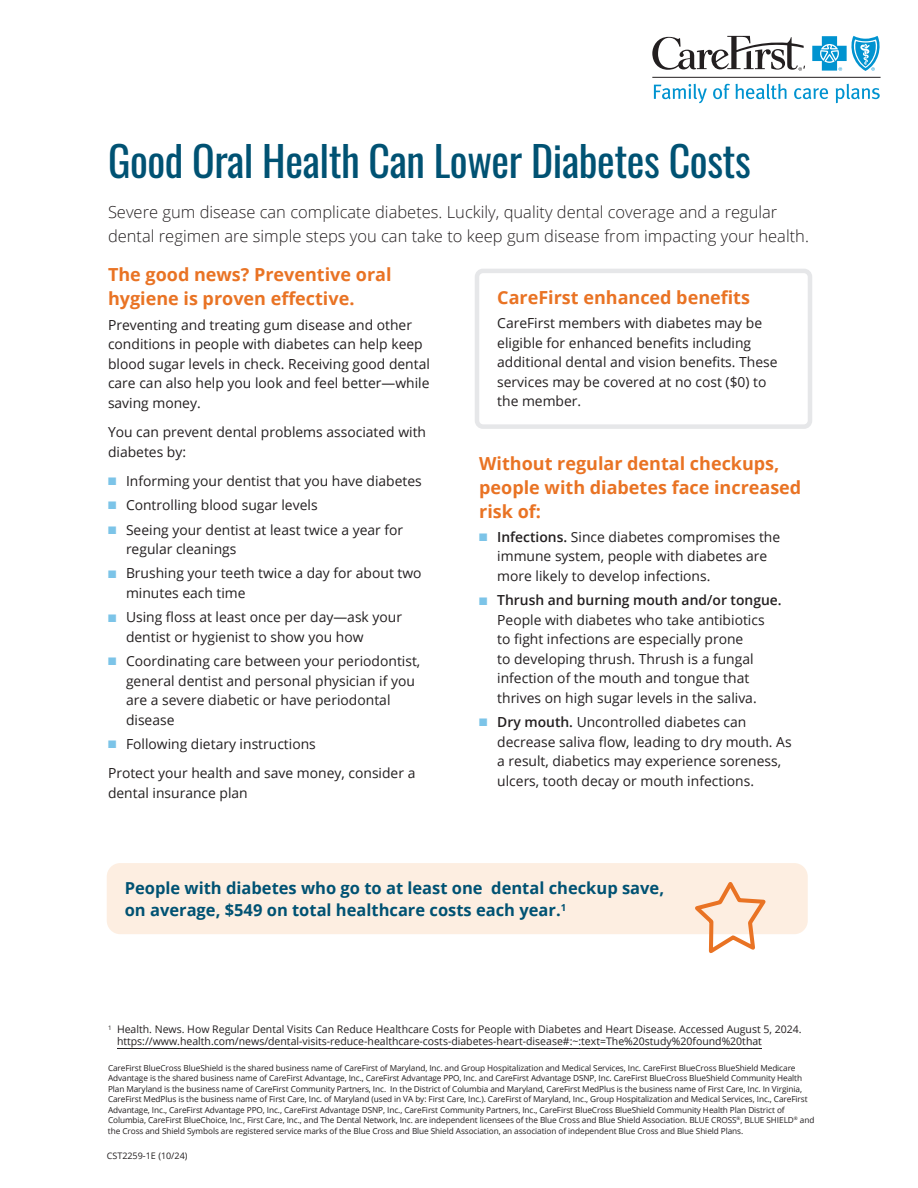
<style>
.page{position:relative;width:918px;height:1188px;background:#fff}
.page>*{position:absolute;margin:0;border:0;box-sizing:border-box;transform-origin:0 0}
.FLI-H1_Header{font:42px "Oswald";letter-spacing:-.01em;color:#005273}
.FLI-H2_Header{font:700 18px/24px "Open Sans";color:#e97324}
.FLI-IntroParagraph{font:300 16.5px/24px "Open Sans";color:#231f20}
.t1{font:700 16.5px/22.5px "Open Sans";color:#005273}
.FLI-BodyText{font:13.8px/19.5px "Open Sans";color:#231f20}
.FLI-Footnotes{font:10.5px/12px "Open Sans";color:#231f20}
.t2{font:9px "Open Sans";color:#231f20}
.ALL-Disclaimer{font:8.25px/10.5px "Open Sans";letter-spacing:-.01em;color:#231f20}
.s1{color:#7cc4e8}
.s2{font-weight:600}
</style>
<div class="page">
<svg style="left:812px;top:36px;width:68px;height:35px"></svg>
<svg style="left:652px;top:36px;width:153px;height:35px"></svg>
<hr style="left:652px;top:77px;width:229px;height:1px;background:#231f20">
<svg style="left:654px;top:84px;width:53px;height:19px"></svg>
<svg style="left:713px;top:84px;width:17px;height:15px"></svg>
<svg style="left:736px;top:84px;width:51px;height:15px"></svg>
<svg style="left:794px;top:88px;width:34px;height:11px"></svg>
<svg style="left:836px;top:84px;width:44px;height:19px"></svg>
<div style="left:475px;top:269px;width:337px;height:160px;border:4px solid #e6e7e9;border-radius:6px"></div>
<div style="left:107px;top:863px;width:701px;height:71px;background:#fdeee1;border-radius:14px"></div>
<svg style="left:695px;top:882px;width:71px;height:72px"></svg>
<hr style="left:117px;top:1048px;width:645px;height:1px;background:#231f20">
<p class="FLI-H1_Header" style="left:108px;top:124px;width:644px">Good Oral Health Can Lower Diabetes Costs</p>
<p class="FLI-IntroParagraph" style="left:108px;top:199px;width:702px">Severe gum disease can complicate diabetes. Luckily, quality dental coverage and a regular dental regimen are simple steps you can take to keep gum disease from impacting your health.</p>
<p class="FLI-H2_Header" style="left:108px;top:263px;width:285px">The good news? Preventive oral hygiene is proven effective.</p>
<p class="FLI-BodyText" style="left:108px;top:315px;width:323px">Preventing and treating gum disease and other conditions in people with diabetes can help keep blood sugar levels in check. Receiving good dental care can also help you look and feel better—while saving money.</p>
<p class="FLI-BodyText" style="left:108px;top:422px;width:320px">You can prevent dental problems associated with diabetes by:</p>
<p class="FLI-BodyText" style="left:108px;top:471px;width:315px"><span class="s1">■</span> Informing your dentist that you have diabetes</p>
<p class="FLI-BodyText" style="left:108px;top:495px;width:211px"><span class="s1">■</span> Controlling blood sugar levels</p>
<p class="FLI-BodyText" style="left:126px;top:520px;width:279px;text-indent:-18px"><span class="s1">■</span> Seeing your dentist at least twice a year for regular cleanings</p>
<p class="FLI-BodyText" style="left:126px;top:563px;width:297px;text-indent:-18px"><span class="s1">■</span> Brushing your teeth twice a day for about two minutes each time</p>
<p class="FLI-BodyText" style="left:126px;top:607px;width:278px;text-indent:-18px"><span class="s1">■</span> Using floss at least once per day—ask your dentist or hygienist to show you how</p>
<p class="FLI-BodyText" style="left:126px;top:651px;width:296px;text-indent:-18px"><span class="s1">■</span> Coordinating care between your periodontist, general dentist and personal physician if you are a severe diabetic or have periodontal disease</p>
<p class="FLI-BodyText" style="left:108px;top:734px;width:209px"><span class="s1">■</span> Following dietary instructions</p>
<p class="FLI-BodyText" style="left:108px;top:763px;width:309px">Protect your health and save money, consider a dental insurance plan</p>
<p class="FLI-H2_Header" style="left:497px;top:285px;width:254px">CareFirst enhanced benefits</p>
<p class="FLI-BodyText" style="left:497px;top:313px;width:282px">CareFirst members with diabetes may be eligible for enhanced benefits including additional dental and vision benefits. These services may be covered at no cost ($0) to the member.</p>
<p class="FLI-H2_Header" style="left:479px;top:451px;width:324px">Without regular dental checkups, people with diabetes face increased risk of:</p>
<p class="FLI-BodyText" style="left:497px;top:527px;width:284px;text-indent:-18px"><span class="s1">■</span> <span class="s2">Infections.</span> Since diabetes compromises the immune system, people with diabetes are more likely to develop infections.</p>
<p class="FLI-BodyText" style="left:497px;top:590px;width:286px;text-indent:-18px"><span class="s1">■</span> <span class="s2">Thrush and burning mouth and/or tongue.<br></span>People with diabetes who take antibiotics<br>to fight infections are especially prone<br>to developing thrush. Thrush is a fungal infection of the mouth and tongue that thrives on high sugar levels in the saliva.</p>
<p class="FLI-BodyText" style="left:497px;top:712px;width:296px;text-indent:-18px"><span class="s1">■</span> <span class="s2">Dry mouth.</span> Uncontrolled diabetes can decrease saliva flow, leading to dry mouth. As a result, diabetics may experience soreness, ulcers, tooth decay or mouth infections.</p>
<p class="t1" style="left:125px;top:876px;width:541px">People with diabetes who go to at least one dental checkup save, on average, $549 on total healthcare costs each year.<sup>1</sup></p>
<p class="FLI-Footnotes" style="left:117px;top:1023px;width:686px;text-indent:-9px"><sup>1</sup> Health. News. How Regular Dental Visits Can Reduce Healthcare Costs for People with Diabetes and Heart Disease. Accessed August 5, 2024. https://www.health.com/news/dental-visits-reduce-healthcare-costs-diabetes-heart-disease#:~:text=The%20study%20found%20that</p>
<p class="ALL-Disclaimer" style="left:108px;top:1062px;width:708px">CareFirst BlueCross BlueShield is the shared business name of CareFirst of Maryland, Inc. and Group Hospitalization and Medical Services, Inc. CareFirst BlueCross BlueShield Medicare Advantage is the shared business name of CareFirst Advantage, Inc., CareFirst Advantage PPO, Inc. and CareFirst Advantage DSNP, Inc. CareFirst BlueCross BlueShield Community Health Plan Maryland is the business name of CareFirst Community Partners, Inc. In the District of Columbia and Maryland, CareFirst MedPlus is the business name of First Care, Inc. In Virginia, CareFirst MedPlus is the business name of First Care, Inc. of Maryland (used in VA by: First Care, Inc.). CareFirst of Maryland, Inc., Group Hospitalization and Medical Services, Inc., CareFirst Advantage, Inc., CareFirst Advantage PPO, Inc., CareFirst Advantage DSNP, Inc., CareFirst Community Partners, Inc., CareFirst BlueCross BlueShield Community Health Plan District of Columbia, CareFirst BlueChoice, Inc., First Care, Inc., and The Dental Network, Inc. are independent licensees of the Blue Cross and Blue Shield Association. BLUE CROSS<sup>®</sup>, BLUE SHIELD<sup>®</sup> and the Cross and Shield Symbols are registered service marks of the Blue Cross and Blue Shield Association, an association of independent Blue Cross and Blue Shield Plans.</p>
<p class="t2" style="left:107px;top:1150px;width:82px">CST2259-1E (10/24)</p>
</div>
